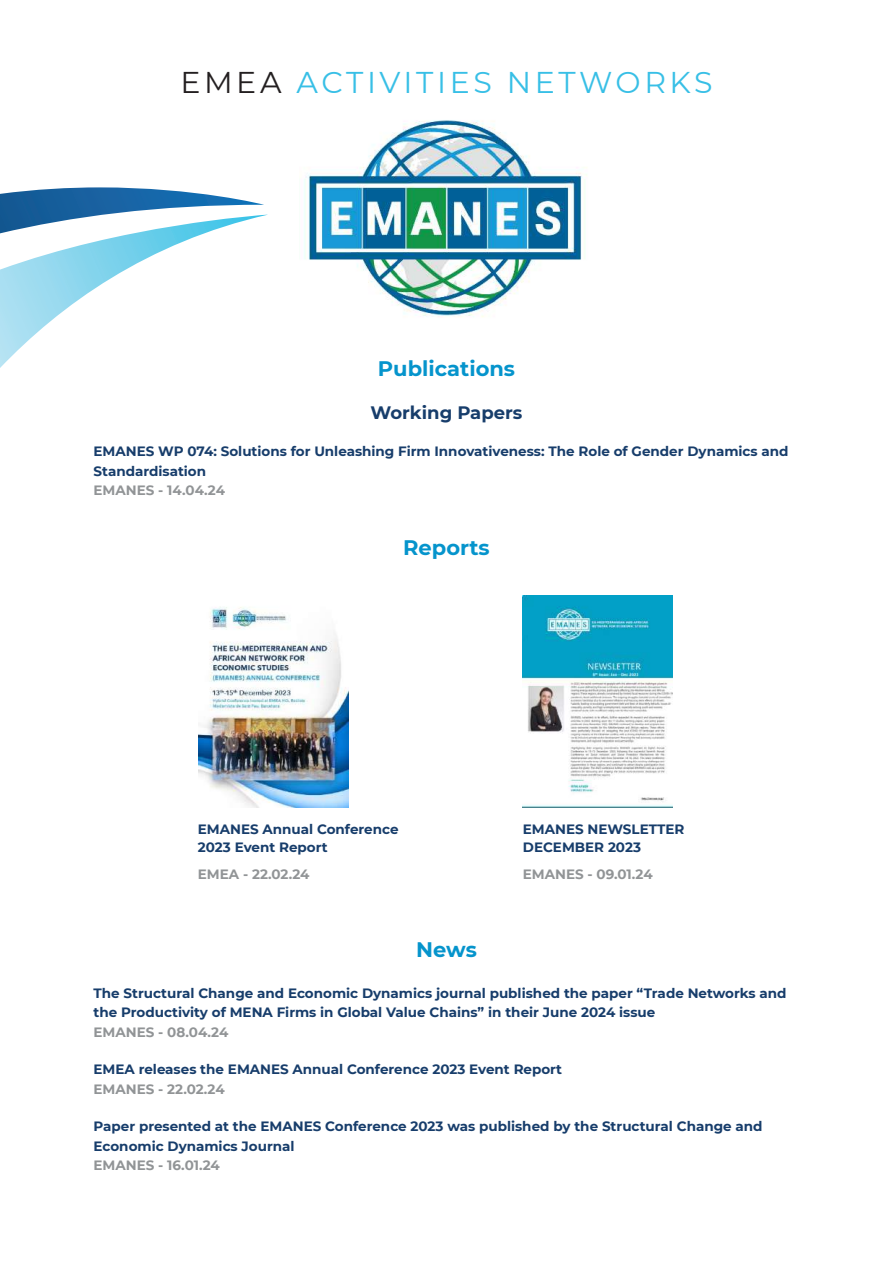
<style>
.page{position:relative;width:893px;height:1263px;background:#fff}
.page>*{position:absolute;margin:0;border:0;box-sizing:border-box;transform-origin:0 0}
.t1{font:30px "Montserrat";letter-spacing:.12em;color:#38bfe6}
.t2{font:700 21px "Montserrat";color:#0594cc}
.t3{font:700 18px "Montserrat";color:#173d6b}
.t4{font:700 13.5px/19.5px "Montserrat";color:#173d6b}
.t5{font:700 13.5px "Montserrat";color:#919496}
.s1{color:#231f20}
</style>
<div class="page">
<img style="left:304px;top:120px;width:283px;height:197px">
<svg style="left:0;top:187px;width:268px;height:181px"></svg>
<img style="left:198px;top:607px;width:150px;height:201px">
<img style="left:523px;top:595px;width:150px;height:213px">
<h1 class="t1" style="left:180px;top:62px;width:534px"><span class="s1">EMEA</span> ACTIVITIES NETWORKS</h1>
<h2 class="t2" style="left:378px;top:354px;width:139px">Publications</h2>
<h3 class="t3" style="left:370px;top:399px;width:153px">Working Papers</h3>
<p class="t4" style="left:94px;top:441px;width:697px">EMANES WP 074: Solutions for Unleashing Firm Innovativeness: The Role of Gender Dynamics and<br>Standardisation</p>
<p class="t5" style="left:94px;top:481px;width:133px">EMANES - 14.04.24</p>
<h2 class="t2" style="left:403px;top:533px;width:88px">Reports</h2>
<p class="t4" style="left:198px;top:820px;width:202px;line-height:18px">EMANES Annual Conference<br>2023 Event Report</p>
<p class="t4" style="left:523px;top:820px;width:163px;line-height:18px">EMANES NEWSLETTER<br>DECEMBER 2023</p>
<p class="t5" style="left:198px;top:864px;width:113px">EMEA - 22.02.24</p>
<p class="t5" style="left:523px;top:864px;width:131px">EMANES - 09.01.24</p>
<h2 class="t2" style="left:416px;top:934px;width:62px">News</h2>
<p class="t4" style="left:94px;top:983px;width:695px">The Structural Change and Economic Dynamics journal published the paper “Trade Networks and the Productivity of MENA Firms in Global Value Chains” in their June 2024 issue</p>
<p class="t5" style="left:94px;top:1022px;width:136px">EMANES - 08.04.24</p>
<p class="t4" style="left:94px;top:1059px;width:470px">EMEA releases the EMANES Annual Conference 2023 Event Report</p>
<p class="t5" style="left:94px;top:1079px;width:133px">EMANES - 22.02.24</p>
<p class="t4" style="left:94px;top:1116px;width:671px">Paper presented at the EMANES Conference 2023 was published by the Structural Change and<br>Economic Dynamics Journal</p>
<p class="t5" style="left:94px;top:1156px;width:128px">EMANES - 16.01.24</p>
</div>
